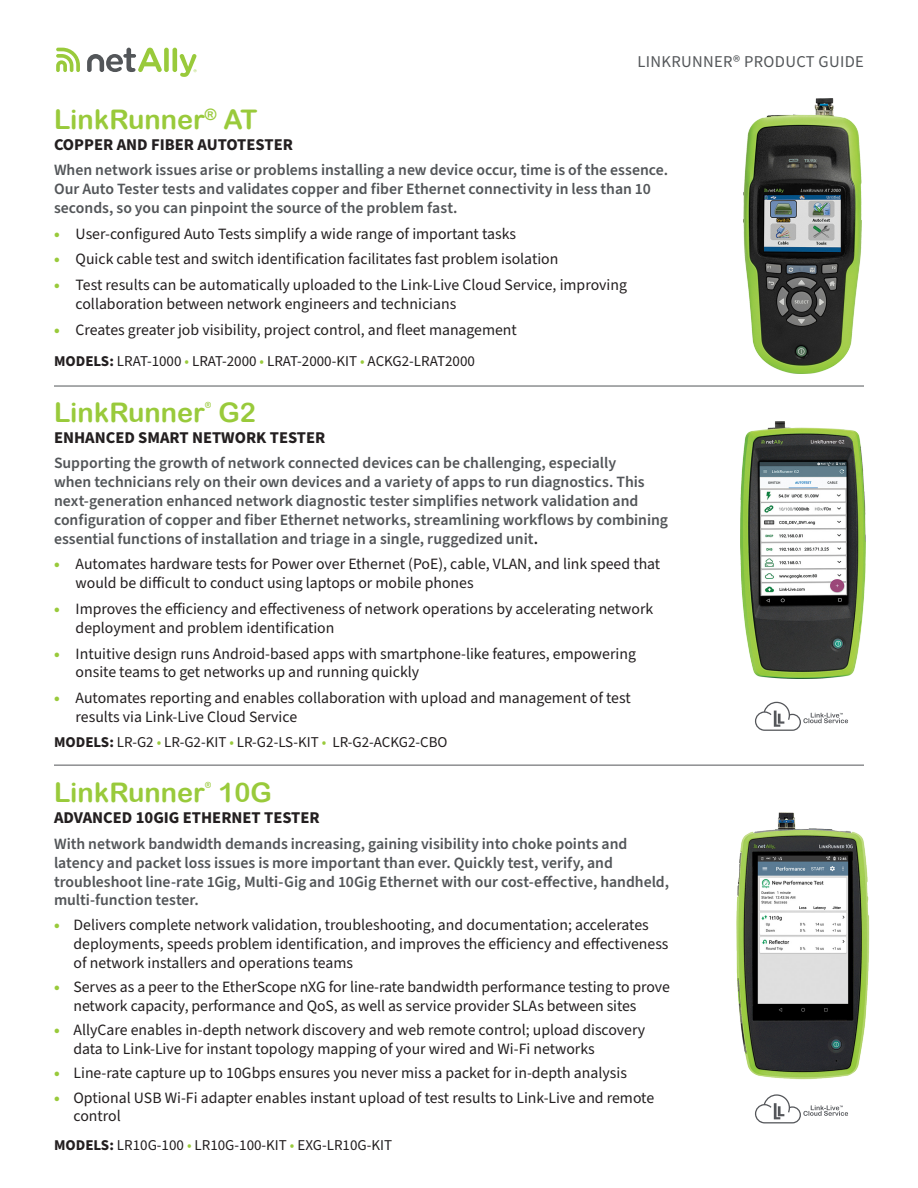
<style>
.page{position:relative;width:918px;height:1188px;background:#fff}
.page>*{position:absolute;margin:0;border:0;box-sizing:border-box;transform-origin:0 0}
.t1{font:27px "Arial Rounded MT Bold";color:#99ca3b}
.t2{font:700 16.5px "Source Sans Pro";color:#231f20}
.t3{font:16.5px "Source Sans Pro";letter-spacing:.02em;color:#535659}
.t4{font:15.75px/18.9px "Source Sans Pro";color:#231f20}
.t5{font:600 15.75px/18.9px "Source Sans Pro";color:#535659}
.t6{font:15px "Source Sans Pro";color:#231f20}
.s1{font-weight:900;color:#99ca3b}
.s2{font-weight:700}
.s3{color:#99ca3b}
.s4{color:#231f20}
</style>
<div class="page">
<img style="left:741px;top:421px;width:125px;height:258px">
<img style="left:736px;top:812px;width:134px;height:268px">
<hr style="left:54px;top:765px;width:810px;height:1px;background:#535659">
<svg style="left:755px;top:1094px;width:93px;height:29px"></svg>
<svg style="left:755px;top:702px;width:93px;height:29px"></svg>
<img style="left:743px;top:99px;width:118px;height:274px">
<hr style="left:54px;top:386px;width:810px;height:1px;background:#535659">
<svg style="left:56px;top:48px;width:24px;height:24px"></svg>
<div style="left:164px;top:48px;width:5px;height:24px;background:#99ca3b;border-radius:2px"></div>
<hr style="left:173px;top:48px;width:4px;height:24px;background:#99ca3b;border-radius:2px">
<svg style="left:87px;top:48px;width:75px;height:24px"></svg>
<svg style="left:180px;top:54px;width:17px;height:23px"></svg>
<p class="t3" style="left:637px;top:51px;width:228px">LINKRUNNER® PRODUCT GUIDE</p>
<p class="t1" style="left:54px;top:103px;width:205px">LinkRunner<sup>®</sup> AT</p>
<p class="t2" style="left:54px;top:133px;width:240px">COPPER AND FIBER AUTOTESTER</p>
<p class="t5" style="left:54px;top:161px;width:616px">When network issues arise or problems installing a new device occur, time is of the essence.<br>Our Auto Tester tests and validates copper and fiber Ethernet connectivity in less than 10 seconds, so you can pinpoint the source of the problem fast.</p>
<p class="t4" style="left:54px;top:225px;width:464px"><span class="s1">•</span> User-configured Auto Tests simplify a wide range of important tasks</p>
<p class="t4" style="left:54px;top:250px;width:506px"><span class="s1">•</span> Quick cable test and switch identification facilitates fast problem isolation</p>
<p class="t4" style="left:76px;top:276px;width:553px;text-indent:-22px"><span class="s1">•</span> Test results can be automatically uploaded to the Link-Live Cloud Service, improving collaboration between network engineers and technicians</p>
<p class="t4" style="left:54px;top:320px;width:464px"><span class="s1">•</span> Creates greater job visibility, project control, and fleet management</p>
<p class="t6" style="left:54px;top:351px;width:422px"><span class="s2">MODELS:</span> LRAT-1000 <span class="s3">•</span> LRAT-2000 <span class="s3">•</span> LRAT-2000-KIT <span class="s3">•</span> ACKG2-LRAT2000</p>
<p class="t1" style="left:54px;top:396px;width:203px">LinkRunner<sup>®</sup> G2</p>
<p class="t2" style="left:54px;top:426px;width:273px">ENHANCED SMART NETWORK TESTER</p>
<p class="t5" style="left:54px;top:454px;width:616px">Supporting the growth of network connected devices can be challenging, especially<br>when technicians rely on their own devices and a variety of apps to run diagnostics. This next-generation enhanced network diagnostic tester simplifies network validation and configuration of copper and fiber Ethernet networks, streamlining workflows by combining essential functions of installation and triage in a single, ruggedized unit<span class="s4">.</span></p>
<p class="t4" style="left:76px;top:555px;width:586px;text-indent:-22px"><span class="s1">•</span> Automates hardware tests for Power over Ethernet (PoE), cable, VLAN, and link speed that would be difficult to conduct using laptops or mobile phones</p>
<p class="t4" style="left:76px;top:600px;width:579px;text-indent:-22px"><span class="s1">•</span> Improves the efficiency and effectiveness of network operations by accelerating network deployment and problem identification</p>
<p class="t4" style="left:76px;top:644px;width:562px;text-indent:-22px"><span class="s1">•</span> Intuitive design runs Android-based apps with smartphone-like features, empowering onsite teams to get networks up and running quickly</p>
<p class="t4" style="left:76px;top:689px;width:557px;text-indent:-22px"><span class="s1">•</span> Automates reporting and enables collaboration with upload and management of test results via Link-Live Cloud Service</p>
<p class="t6" style="left:54px;top:732px;width:395px"><span class="s2">MODELS:</span> LR-G2 <span class="s3">•</span> LR-G2-KIT <span class="s3">•</span> LR-G2-LS-KIT <span class="s3">•</span> LR-G2-ACKG2-CBO</p>
<p class="t1" style="left:54px;top:777px;width:219px">LinkRunner<sup>®</sup> 10G</p>
<p class="t2" style="left:54px;top:806px;width:267px">ADVANCED 10GIG ETHERNET TESTER</p>
<p class="t5" style="left:54px;top:835px;width:617px">With network bandwidth demands increasing, gaining visibility into choke points and latency and packet loss issues is more important than ever. Quickly test, verify, and troubleshoot line-rate 1Gig, Multi-Gig and 10Gig Ethernet with our cost-effective, handheld, multi-function tester.</p>
<p class="t4" style="left:74px;top:916px;width:597px;text-indent:-20px"><span class="s1">•</span> Delivers complete network validation, troubleshooting, and documentation; accelerates deployments, speeds problem identification, and improves the efficiency and effectiveness of network installers and operations teams</p>
<p class="t4" style="left:74px;top:978px;width:598px;text-indent:-20px"><span class="s1">•</span> Serves as a peer to the EtherScope nXG for line-rate bandwidth performance testing to prove network capacity, performance and QoS, as well as service provider SLAs between sites</p>
<p class="t4" style="left:74px;top:1021px;width:573px;text-indent:-20px"><span class="s1">•</span> AllyCare enables in-depth network discovery and web remote control; upload discovery data to Link-Live for instant topology mapping of your wired and Wi-Fi networks</p>
<p class="t4" style="left:54px;top:1064px;width:574px"><span class="s1">•</span> Line-rate capture up to 10Gbps ensures you never miss a packet for in-depth analysis</p>
<p class="t4" style="left:74px;top:1088px;width:582px;text-indent:-20px"><span class="s1">•</span> Optional USB Wi-Fi adapter enables instant upload of test results to Link-Live and remote control</p>
<p class="t6" style="left:54px;top:1135px;width:340px"><span class="s2">MODELS:</span> LR10G-100 <span class="s3">•</span> LR10G-100-KIT <span class="s3">•</span> EXG-LR10G-KIT</p>
</div>
